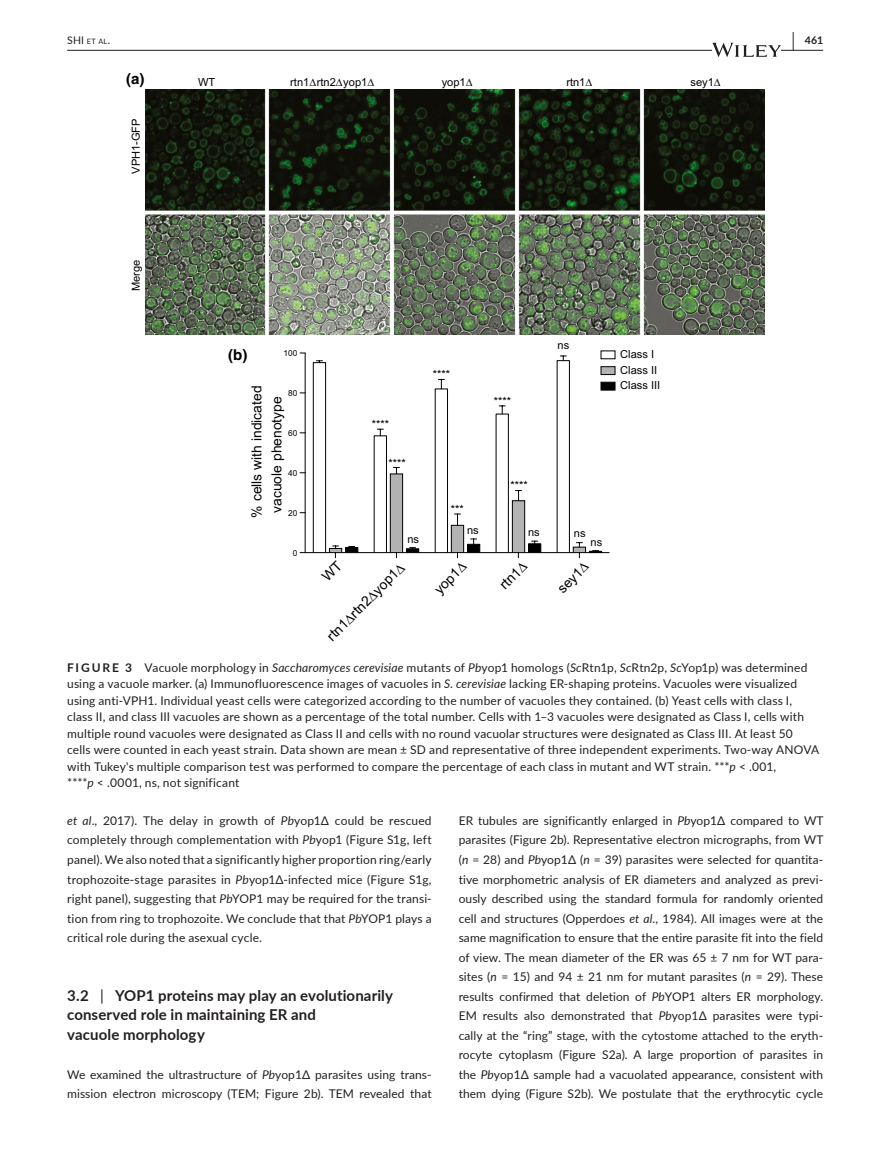
<style>
.page{position:relative;width:893px;height:1174px;background:#fff}
.page>*{position:absolute;margin:0;border:0;box-sizing:border-box;transform-origin:0 0}
.t1{font:700 19.5px "Lato";color:#231f20;scale:.48 1}
.t2{font:700 15px/19.5px "Lato";letter-spacing:.005em;color:#231f20}
.t3{font:700 15px "Helvetica";color:#000}
.t4{font:13.8px/20px "Arial";color:#000;text-align:center}
.t5{font:12px/19.5px "Lato";letter-spacing:.015em;color:#231f20;text-align:justify}
.t6{font:11.1px/15.6px "Arial";color:#000}
.t7{font:10.5px "Lato";color:#231f20}
.t8{font:700 10.5px "Lato";color:#231f20}
.t9{font:8.25px "Arial";color:#000}
.s1{font-size:7.35px}
.s2{font-weight:700}
.s3{font-style:italic}
.s4{font-family:"Arial Unicode MS"}
.s5{font-weight:400}
</style>
<div class="page">
<hr style="left:67px;top:50px;width:756px;height:1px;background:#231f20">
<svg style="left:712px;top:43px;width:69px;height:14px"></svg>
<div style="left:601px;top:366px;width:14px;height:9px;background:#b3b3b3;border:1px solid #000"></div>
<div style="left:601px;top:382px;width:14px;height:8px;background:#000;border:1px solid #000"></div>
<div style="left:313px;top:362px;width:13px;height:191px;border:1px solid #000"></div>
<svg style="left:316px;top:360px;width:6px;height:2px"></svg>
<div style="left:374px;top:435px;width:13px;height:118px;border:1px solid #000"></div>
<svg style="left:377px;top:429px;width:6px;height:7px"></svg>
<div style="left:435px;top:388px;width:13px;height:165px;border:1px solid #000"></div>
<svg style="left:438px;top:379px;width:6px;height:10px"></svg>
<div style="left:496px;top:414px;width:13px;height:139px;border:1px solid #000"></div>
<svg style="left:499px;top:405px;width:6px;height:9px"></svg>
<div style="left:557px;top:360px;width:13px;height:193px;border:1px solid #000"></div>
<svg style="left:560px;top:355px;width:6px;height:6px"></svg>
<div style="left:390px;top:473px;width:13px;height:80px;background:#b3b3b3;border:1px solid #000"></div>
<svg style="left:393px;top:467px;width:6px;height:7px"></svg>
<div style="left:451px;top:525px;width:13px;height:28px;background:#b3b3b3;border:1px solid #000"></div>
<svg style="left:454px;top:513px;width:6px;height:12px"></svg>
<div style="left:512px;top:500px;width:13px;height:53px;background:#b3b3b3;border:1px solid #000"></div>
<svg style="left:515px;top:490px;width:6px;height:11px"></svg>
<svg style="left:573px;top:547px;width:13px;height:5px"></svg>
<div style="left:345px;top:547px;width:13px;height:6px;background:#000;border:1px solid #000"></div>
<svg style="left:406px;top:548px;width:13px;height:4px"></svg>
<svg style="left:410px;top:547px;width:6px;height:2px"></svg>
<div style="left:467px;top:544px;width:13px;height:9px;background:#000;border:1px solid #000"></div>
<svg style="left:471px;top:538px;width:6px;height:6px"></svg>
<div style="left:528px;top:543px;width:13px;height:10px;background:#000;border:1px solid #000"></div>
<svg style="left:532px;top:541px;width:6px;height:3px"></svg>
<svg style="left:589px;top:550px;width:13px;height:2px"></svg>
<hr style="left:305px;top:552px;width:304px;height:1px;background:#000">
<svg style="left:576px;top:542px;width:6px;height:15px"></svg>
<hr style="left:305px;top:353px;width:1px;height:199px;background:#000">
<img style="left:145px;top:89px;width:619px;height:246px">
<svg style="left:321px;top:545px;width:22px;height:14px"></svg>
<h1 class="t1" style="left:792px;top:25px;width:7px">|</h1>
<p class="t7" style="left:67px;top:33px;width:45px">SHI <span class="s1">et al</span>.</p>
<p class="t8" style="left:805px;top:33px;width:20px">461</p>
<p class="t3" style="left:126px;top:70px;width:20px">(a)</p>
<p class="t6" style="left:198px;top:74px;width:19px">WT</p>
<p class="t6" style="left:290px;top:74px;width:85px">rtn1∆rtn2∆yop1∆</p>
<p class="t6" style="left:442px;top:74px;width:32px">yop1∆</p>
<p class="t6" style="left:566px;top:74px;width:27px">rtn1∆</p>
<p class="t6" style="left:690px;top:74px;width:32px">sey1∆</p>
<p class="t6" style="left:128px;top:174px;width:57px;rotate:-90deg">VPH1-GFP</p>
<p class="t6" style="left:128px;top:291px;width:33px;rotate:-90deg">Merge</p>
<p class="t3" style="left:228px;top:345px;width:21px">(b)</p>
<p class="t9" style="left:284px;top:347px;width:15px">100</p>
<p class="t4" style="left:247px;top:517px;width:133px;rotate:-90deg">% cells with indicated vacuole phenotype</p>
<p class="t9" style="left:288px;top:387px;width:11px">80</p>
<p class="t9" style="left:288px;top:427px;width:11px">60</p>
<p class="t9" style="left:288px;top:467px;width:11px">40</p>
<p class="t9" style="left:288px;top:507px;width:11px">20</p>
<p class="t9" style="left:293px;top:547px;width:6px">0</p>
<p class="t6" style="left:372px;top:416px;width:19px">****</p>
<p class="t6" style="left:389px;top:455px;width:19px">****</p>
<p class="t6" style="left:407px;top:531px;width:13px">ns</p>
<p class="t6" style="left:433px;top:367px;width:19px">****</p>
<p class="t6" style="left:494px;top:393px;width:19px">****</p>
<p class="t6" style="left:451px;top:501px;width:14px">***</p>
<p class="t6" style="left:511px;top:477px;width:19px">****</p>
<p class="t6" style="left:467px;top:523px;width:13px">ns</p>
<p class="t6" style="left:528px;top:524px;width:13px">ns</p>
<p class="t6" style="left:558px;top:337px;width:13px">ns</p>
<p class="t6" style="left:574px;top:525px;width:13px">ns</p>
<p class="t6" style="left:590px;top:534px;width:13px">ns</p>
<p class="t4" style="left:322px;top:631px;width:105px;rotate:-45deg">rtn1∆rtn2∆yop1∆</p>
<p class="t4" style="left:430px;top:584px;width:40px;rotate:-45deg">yop1∆</p>
<p class="t4" style="left:495px;top:580px;width:34px;rotate:-45deg">rtn1∆</p>
<p class="t4" style="left:553px;top:583px;width:39px;rotate:-45deg">sey1∆</p>
<p class="t6" style="left:620px;top:346px;width:42px">Class I<br>Class II<br>Class III</p>
<p class="t5" style="left:67px;top:658px;width:753px;line-height:16.5px;text-align:left"><span class="s2">FIGURE 3</span> Vacuole morphology in <span class="s3">Saccharomyces cerevisiae</span> mutants of <span class="s3">Pb</span>yop1 homologs (<span class="s3">Sc</span>Rtn1p, <span class="s3">Sc</span>Rtn2p, <span class="s3">Sc</span>Yop1p) was determined using a vacuole marker. (a) Immunofluorescence images of vacuoles in <span class="s3">S. cerevisiae</span> lacking ER-shaping proteins. Vacuoles were visualized using anti-VPH1. Individual yeast cells were categorized according to the number of vacuoles they contained. (b) Yeast cells with class I, class II, and class <span class="s4">Ⅲ</span> vacuoles are shown as a percentage of the total number. Cells with 1–3 vacuoles were designated as Class I, cells with multiple round vacuoles were designated as Class II and cells with no round vacuolar structures were designated as Class III. At least 50 cells were counted in each yeast strain. Data shown are mean ± SD and representative of three independent experiments. Two-way ANOVA with Tukey's multiple comparison test was performed to compare the percentage of each class in mutant and WT strain. ***<span class="s3">p</span> &lt; .001,<br>****<span class="s3">p</span> &lt; .0001, ns, not significant</p>
<p class="t5" style="left:67px;top:810px;width:366px"><span class="s3">et al</span>., 2017). The delay in growth of <span class="s3">Pb</span>yop1∆ could be rescued completely through complementation with <span class="s3">Pb</span>yop1 (Figure S1g, left panel). We also noted that a significantly higher proportion ring/early trophozoite-stage parasites in <span class="s3">Pb</span>yop1∆-infected mice (Figure S1g, right panel), suggesting that <span class="s3">Pb</span>YOP1 may be required for the transi&shy;tion from ring to trophozoite. We conclude that that <span class="s3">Pb</span>YOP1 plays a critical role during the asexual cycle.</p>
<p class="t2" style="left:67px;top:984px;width:327px">3.2 <span class="s5">|</span> YOP1 proteins may play an evolutionarily conserved role in maintaining ER and<br>vacuole morphology</p>
<p class="t5" style="left:67px;top:1064px;width:366px">We examined the ultrastructure of <span class="s3">Pb</span>yop1∆ parasites using trans&shy;mission electron microscopy (TEM; Figure 2b). TEM revealed that</p>
<p class="t5" style="left:459px;top:810px;width:366px">ER tubules are significantly enlarged in <span class="s3">Pb</span>yop1∆ compared to WT parasites (Figure 2b). Representative electron micrographs, from WT (<span class="s3">n</span> = 28) and <span class="s3">Pb</span>yop1∆ (<span class="s3">n</span> = 39) parasites were selected for quantita&shy;tive morphometric analysis of ER diameters and analyzed as previ&shy;ously described using the standard formula for randomly oriented cell and structures (Opperdoes <span class="s3">et al</span>., 1984). All images were at the same magnification to ensure that the entire parasite fit into the field of view. The mean diameter of the ER was 65 ± 7 nm for WT para&shy;sites (<span class="s3">n</span> = 15) and 94 ± 21 nm for mutant parasites (<span class="s3">n</span> = 29). These results confirmed that deletion of <span class="s3">Pb</span>YOP1 alters ER morphology.<br>EM results also demonstrated that <span class="s3">Pb</span>yop1∆ parasites were typi&shy;cally at the “ring” stage, with the cytostome attached to the eryth&shy;rocyte cytoplasm (Figure S2a). A large proportion of parasites in the <span class="s3">Pb</span>yop1∆ sample had a vacuolated appearance, consistent with them dying (Figure S2b). We postulate that the erythrocytic cycle</p>
</div>
